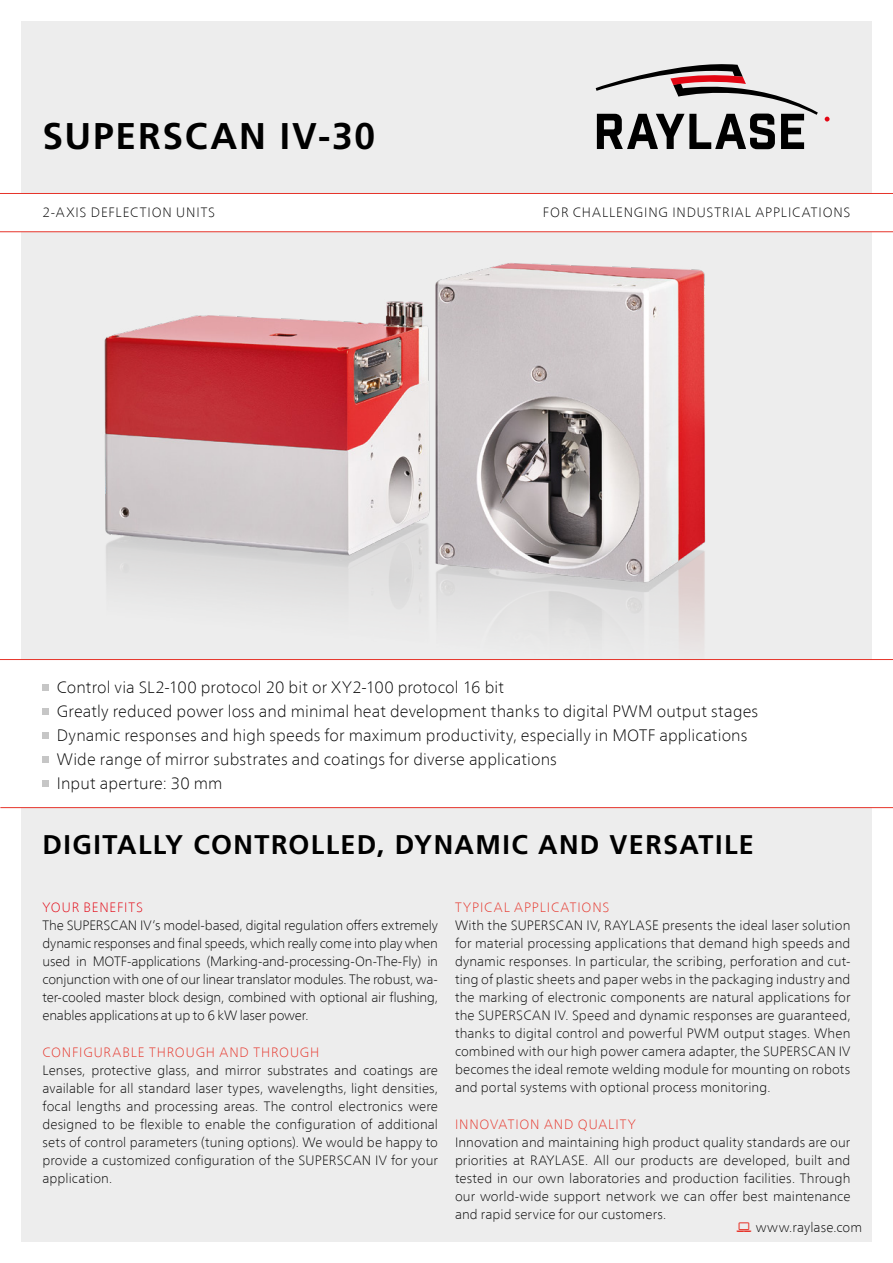
<style>
.page{position:relative;width:893px;height:1263px;background:#fff}
.page>*{position:absolute;margin:0;border:0;box-sizing:border-box;transform-origin:0 0}
.t1{font:700 37.2px "Frutiger LT Com";letter-spacing:.05em;color:#000}
.t2{font:700 27px "Frutiger LT Com";letter-spacing:.05em;color:#000}
.t3{font:100 16.5px/24px "Frutiger Neue LT Com";letter-spacing:.005em;color:#000}
.t4{font:100 13.5px/18px "Frutiger Neue LT Com";letter-spacing:.005em;color:#000;text-align:justify}
.t5{font:100 13.5px "Frutiger Neue LT Com";letter-spacing:.065em;color:#e6342a}
.t6{font:100 13.5px "Frutiger Neue LT Com";letter-spacing:.065em;color:#000}
.t7{font:100 13.5px "Frutiger Neue LT Com";letter-spacing:.065em;color:#e30613}
</style>
<div class="page">
<div style="left:21px;top:21px;width:851px;height:1221px;background:#ededed"></div>
<div style="left:0;top:193px;width:893px;height:39px;background:#fff"></div>
<svg style="left:596px;top:64px;width:222px;height:85px"></svg>
<svg style="left:824px;top:116px;width:6px;height:6px"></svg>
<div style="left:0;top:659px;width:893px;height:149px;background:#fff"></div>
<img style="left:22px;top:232px;width:786px;height:428px">
<div style="left:43px;top:684px;width:6px;height:7px;background:#c6c6c6"></div>
<div style="left:43px;top:708px;width:6px;height:7px;background:#c6c6c6"></div>
<div style="left:43px;top:732px;width:6px;height:7px;background:#c6c6c6"></div>
<div style="left:43px;top:756px;width:6px;height:7px;background:#c6c6c6"></div>
<div style="left:43px;top:780px;width:6px;height:7px;background:#c6c6c6"></div>
<h1 class="t1" style="left:43px;top:114px;width:334px">SUPERSCAN IV-30</h1>
<p class="t6" style="left:43px;top:204px;width:174px">2-AXIS DEFLECTION UNITS</p>
<p class="t6" style="left:543px;top:204px;width:309px">FOR CHALLENGING INDUSTRIAL APPLICATIONS</p>
<p class="t3" style="left:57px;top:675px;width:703px">Control via SL2-100 protocol 20 bit or XY2-100 protocol 16 bit<br>Greatly reduced power loss and minimal heat development thanks to digital PWM output stages Dynamic responses and high speeds for maximum productivity, especially in MOTF applications Wide range of mirror substrates and coatings for diverse applications<br>Input aperture: 30 mm</p>
<h2 class="t2" style="left:43px;top:829px;width:713px">DIGITALLY CONTROLLED, DYNAMIC AND VERSATILE</h2>
<p class="t7" style="left:43px;top:899px;width:102px">YOUR BENEFITS</p>
<p class="t4" style="left:43px;top:916px;width:397px">The SUPERSCAN IV‘s model-based, digital regulation offers extremely dynamic responses and final speeds, which really come into play when used in MOTF-applications (Marking-and-processing-On-The-Fly) in conjunction with one of our linear translator modules. The robust, wa&shy;ter-cooled master block design, combined with optional air flushing, enables applications at up to 6 kW laser power.</p>
<p class="t5" style="left:43px;top:1044px;width:278px">CONFIGURABLE THROUGH AND THROUGH</p>
<p class="t4" style="left:43px;top:1061px;width:397px">Lenses, protective glass, and mirror substrates and coatings are available for all standard laser types, wavelengths, light densities, focal lengths and processing areas. The control electronics were designed to be flexible to enable the configuration of additional sets of control parameters (tuning options). We would be happy to provide a customized configuration of the SUPERSCAN IV for your application.</p>
<p class="t5" style="left:455px;top:899px;width:156px">TYPICAL APPLICATIONS</p>
<p class="t4" style="left:455px;top:916px;width:397px">With the SUPERSCAN IV, RAYLASE presents the ideal laser solution for material processing applications that demand high speeds and dynamic responses. In particular, the scribing, perforation and cut&shy;ting of plastic sheets and paper webs in the packaging industry and the marking of electronic components are natural applications for the SUPERSCAN IV. Speed and dynamic responses are guaranteed, thanks to digital control and powerful PWM output stages. When combined with our high power camera adapter, the SUPERSCAN IV becomes the ideal remote welding module for mounting on robots and portal systems with optional process monitoring.</p>
<p class="t5" style="left:455px;top:1116px;width:182px">INNOVATION AND QUALITY</p>
<p class="t4" style="left:455px;top:1133px;width:397px">Innovation and maintaining high product quality standards are our priorities at RAYLASE. All our products are developed, built and tested in our own laboratories and production facilities. Through our world-wide support network we can offer best maintenance and rapid service for our customers.</p>
<p class="t4" style="left:756px;top:1218px;width:108px">www.raylase.com</p>
</div>
